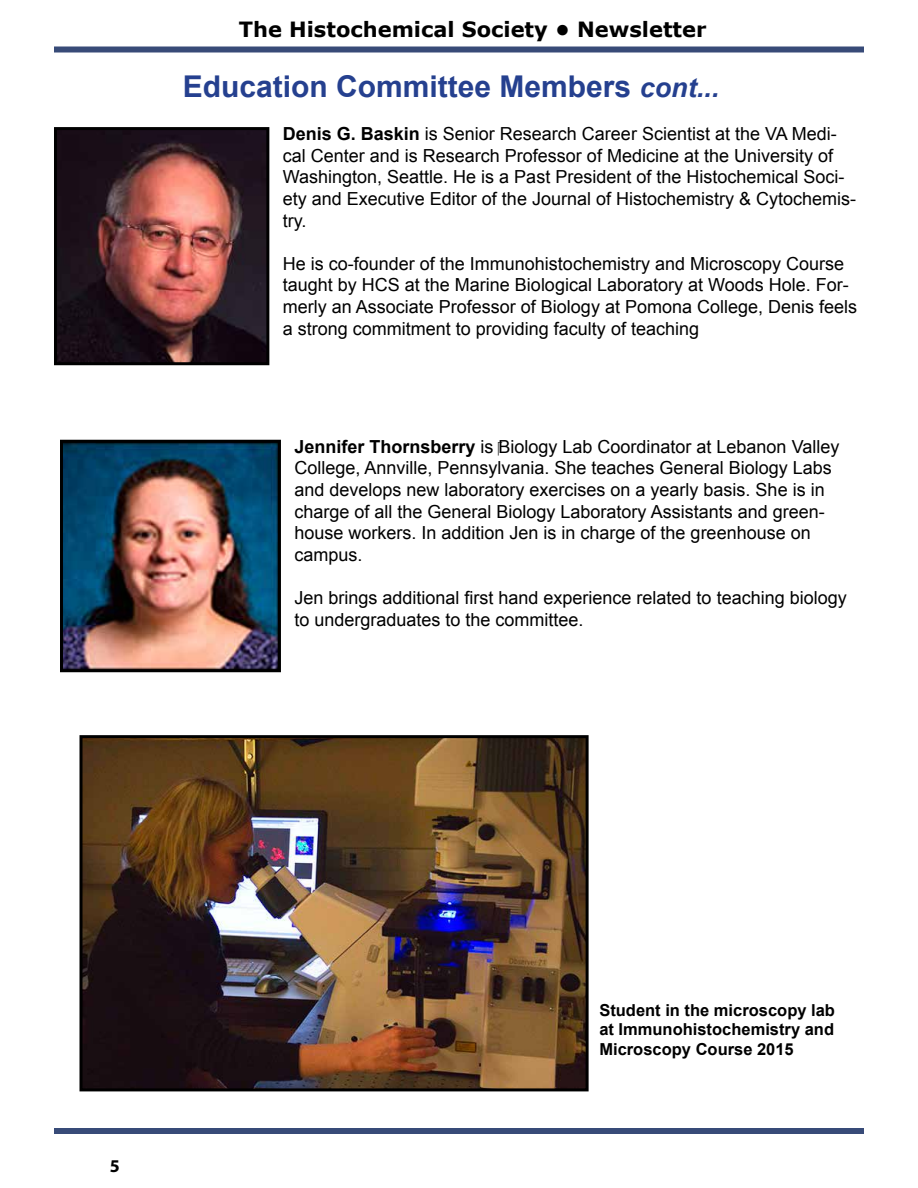
<style>
.page{position:relative;width:918px;height:1188px;background:#fff}
.page>*{position:absolute;margin:0;border:0;box-sizing:border-box;transform-origin:0 0}
.t1{font:700 30px "Arial";color:#25408f}
.t2{font:700 21px "Verdana";color:#000}
.t3{font:18px/21.6px "Arial";color:#000}
.t4{font:700 18px "Myriad Pro";color:#000}
.t5{font:700 16.5px/19.8px "Arial";color:#000;text-align:justify}
.s1{font-style:italic;font-size:27px}
.s2{font-weight:700}
</style>
<div class="page">
<div style="left:54px;top:46px;width:810px;height:6px;background:#384b78"></div>
<div style="left:54px;top:1128px;width:810px;height:6px;background:#384b78"></div>
<img style="left:58px;top:131px;width:207px;height:230px">
<div style="left:54px;top:127px;width:215px;height:238px;border:3px solid #000"></div>
<img style="left:64px;top:444px;width:213px;height:224px">
<div style="left:60px;top:440px;width:221px;height:232px;border:3px solid #000"></div>
<img style="left:84px;top:739px;width:501px;height:348px">
<div style="left:80px;top:735px;width:509px;height:356px;border:3px solid #000"></div>
<p class="t2" style="left:239px;top:14px;width:469px">The Histochemical Society • Newsletter</p>
<h1 class="t1" style="left:183px;top:67px;width:538px">Education Committee Members <span class="s1">cont...</span></h1>
<p class="t3" style="left:283px;top:123px;width:575px"><span class="s2">Denis G. Baskin</span> is Senior Research Career Scientist at the VA Medi&shy;cal Center and is Research Professor of Medicine at the University of Washington, Seattle. He is a Past President of the Histochemical Soci&shy;ety and Executive Editor of the Journal of Histochemistry &amp; Cytochemis&shy;try.</p>
<p class="t3" style="left:283px;top:253px;width:576px">He is co-founder of the Immunohistochemistry and Microscopy Course taught by HCS at the Marine Biological Laboratory at Woods Hole. For&shy;merly an Associate Professor of Biology at Pomona College, Denis feels a strong commitment to providing faculty of teaching</p>
<p class="t3" style="left:294px;top:436px;width:546px"><span class="s2">Jennifer Thornsberry</span> is ‪Biology Lab Coordinator at Lebanon Valley College, Annville, Pennsylvania. She teaches General Biology Labs and develops new laboratory exercises on a yearly basis. She is in charge of all the General Biology Laboratory Assistants and green&shy;house workers. In addition Jen is in charge of the greenhouse on campus.</p>
<p class="t3" style="left:294px;top:587px;width:554px">Jen brings additional first hand experience related to teaching biology to undergraduates to the committee.</p>
<p class="t4" style="left:110px;top:1154px;width:11px">5</p>
<p class="t5" style="left:599px;top:1000px;width:237px">Student in the microscopy lab at Immunohistochemistry and Microscopy Course 2015</p>
</div>
